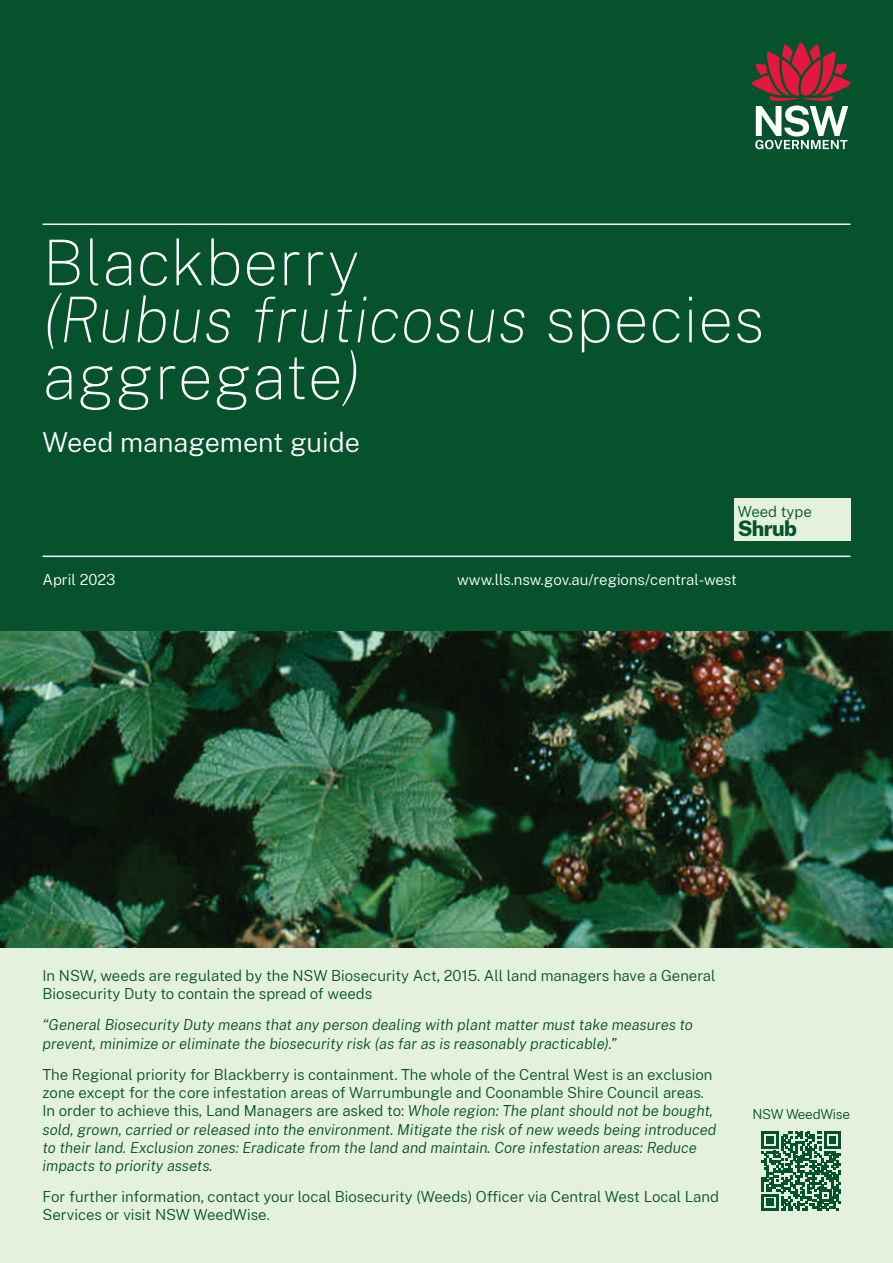
<style>
.page{position:relative;width:893px;height:1263px;background:#fff}
.page>*{position:absolute;margin:0;border:0;box-sizing:border-box;transform-origin:0 0}
.Main_Heading{font:100 63px/57px "Public Sans";letter-spacing:.01em;color:#fff}
.Subtitle{font:300 27px "Public Sans";color:#fff}
.Body{font:800 21px "Public Sans";letter-spacing:-.03em;color:#05522d}
.Body-2{font:italic 300 15px/18.3px "Public Sans";color:#05522d}
.Body-3{font:300 15px/18.3px "Public Sans";color:#05522d}
.Body-4{font:300 15px "Public Sans";color:#fff}
.Small_Print{font:300 15px "Public Sans";color:#05522d}
.Body-5{font:300 13.5px "Public Sans";letter-spacing:-.02em;color:#05522d}
.s1{font-style:italic}
.s2{font-style:normal}
</style>
<div class="page">
<div style="left:0;top:947px;width:893px;height:316px;background:#e4f1de"></div>
<div style="left:0;top:0;width:893px;height:631px;background:#05522d"></div>
<hr style="left:43px;top:223px;width:807px;height:2px;background:#fff">
<hr style="left:43px;top:556px;width:807px;height:1px;background:#fff">
<svg style="left:752px;top:43px;width:98px;height:106px"></svg>
<img style="left:0;top:631px;width:893px;height:316px">
<div style="left:733px;top:499px;width:117px;height:42px;background:#e4f1de"></div>
<svg style="left:762px;top:1131px;width:79px;height:80px"></svg>
<p class="Main_Heading" style="left:43px;top:232px;width:723px">Blackberry<br><span class="s1">(Rubus fruticosus</span> species aggregate<span class="s1">)</span></p>
<p class="Subtitle" style="left:43px;top:423px;width:319px">Weed management guide</p>
<p class="Small_Print" style="left:738px;top:501px;width:76px">Weed type</p>
<p class="Body" style="left:738px;top:513px;width:61px">Shrub</p>
<p class="Body-4" style="left:43px;top:569px;width:75px">April 2023</p>
<p class="Body-4" style="left:457px;top:569px;width:281px">www.lls.nsw.gov.au/regions/central-west</p>
<p class="Body-3" style="left:43px;top:966px;width:674px">In NSW, weeds are regulated by the NSW Biosecurity Act, 2015. All land managers have a General<br>Biosecurity Duty to contain the spread of weeds</p>
<p class="Body-2" style="left:43px;top:1015px;width:652px">“General Biosecurity Duty means that any person dealing with plant matter must take measures to prevent, minimize or eliminate the biosecurity risk (as far as is reasonably practicable).”</p>
<p class="Body-2" style="left:43px;top:1064px;width:675px"><span class="s2">The Regional priority for Blackberry is containment. The whole of the Central West is an exclusion zone except for the core infestation areas of Warrumbungle and Coonamble Shire Council areas.<br>In order to achieve this, Land Managers are asked to:</span> Whole region: The plant should not be bought, sold, grown, carried or released into the environment. Mitigate the risk of new weeds being introduced to their land. Exclusion zones: Eradicate from the land and maintain. Core infestation areas: Reduce impacts to priority assets.</p>
<p class="Body-3" style="left:43px;top:1187px;width:678px">For further information, contact your local Biosecurity (Weeds) Officer via Central West Local Land<br>Services or visit NSW WeedWise.</p>
<p class="Body-5" style="left:752px;top:1105px;width:99px">NSW WeedWise</p>
</div>
